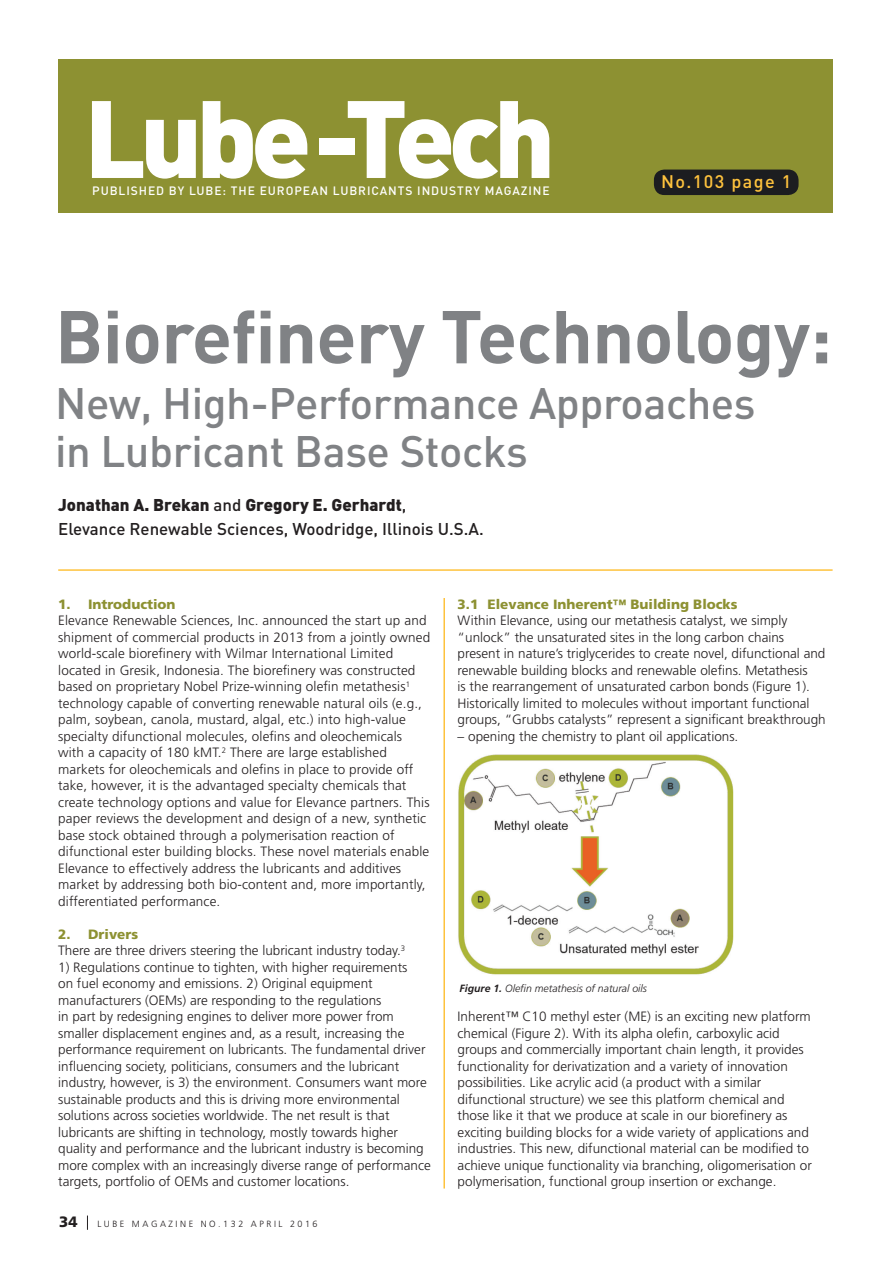
<style>
.page{position:relative;width:893px;height:1262px;background:#fff}
.page>*{position:absolute;margin:0;border:0;box-sizing:border-box;transform-origin:0 0}
.t1{font:900 108px "DIN";letter-spacing:-.06em;color:#fff}
.t2{font:700 73.5px "DIN";letter-spacing:-.01em;color:#808285}
.t3{font:500 43.5px "DIN";letter-spacing:-.01em;color:#808285}
.t4{font:500 18px "DIN";letter-spacing:.075em;color:#fec23d}
.t5{font:500 16.8px "DIN";color:#231f20}
.t6{font:900 16.8px "DIN";color:#231f20}
.t7{font:900 15px "Frutiger";color:#231f20}
.t8{font:300 13.5px/16.5px "Frutiger";color:#231f20}
.t9{font:900 13.5px "Frutiger";color:#8d9132}
.t10{font:500 12px "DIN";letter-spacing:.075em;color:#fff}
.t11{font:italic 300 10.5px "Frutiger";color:#231f20}
.t12{font:300 9px "Frutiger";letter-spacing:.28em;color:#231f20}
.s1{font-weight:500}
.s2{font-weight:700}
</style>
<div class="page">
<img style="left:458px;top:754px;width:276px;height:221px">
<div style="left:58px;top:59px;width:774px;height:153px;background:#8d9132"></div>
<div style="left:653px;top:170px;width:145px;height:25px;background:#1c1d20;border-radius:10px"></div>
<hr style="left:443px;top:598px;width:2px;height:590px;background:#fec23d">
<hr style="left:58px;top:569px;width:774px;height:2px;background:#fec23d">
<svg style="left:87px;top:1215px;width:1px;height:15px"></svg>
<p class="t1" style="left:84px;top:67px;width:472px">Lube-Tech</p>
<p class="t10" style="left:92px;top:183px;width:459px">PUBLISHED BY LUBE: THE EUROPEAN LUBRICANTS INDUSTRY MAGAZINE</p>
<p class="t4" style="left:661px;top:170px;width:132px">No.103 page 1</p>
<p class="t2" style="left:55px;top:289px;width:778px">Biorefinery Technology:</p>
<p class="t3" style="left:55px;top:375px;width:702px">New, High-Performance Approaches</p>
<p class="t3" style="left:55px;top:423px;width:474px">in Lubricant Base Stocks</p>
<p class="t6" style="left:58px;top:494px;width:349px">Jonathan A. Brekan <span class="s1">and</span> Gregory E. Gerhardt<span class="s1">,</span></p>
<p class="t5" style="left:58px;top:518px;width:427px">Elevance Renewable Sciences, Woodridge, Illinois U.S.A.</p>
<p class="t9" style="left:58px;top:596px;width:119px">1. Introduction</p>
<p class="t8" style="left:58px;top:612px;width:373px">Elevance Renewable Sciences, Inc. announced the start up and shipment of commercial products in 2013 from a jointly owned world-scale biorefinery with Wilmar International Limited located in Gresik, Indonesia. The biorefinery was constructed based on proprietary Nobel Prize-winning olefin metathesis<sup>1 </sup>technology capable of converting renewable natural oils (e.g., palm, soybean, canola, mustard, algal, etc.) into high-value specialty difunctional molecules, olefins and oleochemicals with a capacity of 180 kMT.<sup>2</sup> There are large established markets for oleochemicals and olefins in place to provide off take, however, it is the advantaged specialty chemicals that create technology options and value for Elevance partners. This paper reviews the development and design of a new, synthetic base stock obtained through a polymerisation reaction of difunctional ester building blocks. These novel materials enable Elevance to effectively address the lubricants and additives market by addressing both bio-content and, more importantly, differentiated performance.</p>
<p class="t9" style="left:58px;top:926px;width:82px">2. Drivers</p>
<p class="t8" style="left:58px;top:942px;width:348px">There are three drivers steering the lubricant industry today.<sup>3</sup></p>
<p class="t8" style="left:58px;top:959px;width:374px">1) Regulations continue to tighten, with higher requirements<br>on fuel economy and emissions. 2) Original equipment manufacturers (OEMs) are responding to the regulations<br>in part by redesigning engines to deliver more power from smaller displacement engines and, as a result, increasing the performance requirement on lubricants. The fundamental driver influencing society, politicians, consumers and the lubricant industry, however, is 3) the environment. Consumers want more sustainable products and this is driving more environmental solutions across societies worldwide. The net result is that lubricants are shifting in technology, mostly towards higher quality and performance and the lubricant industry is becoming more complex with an increasingly diverse range of performance targets, portfolio of OEMs and customer locations.</p>
<p class="t7" style="left:59px;top:1213px;width:20px">34</p>
<p class="t12" style="left:97px;top:1218px;width:222px">LUBE MAGAZINE NO.132 APRIL 2016</p>
<p class="t9" style="left:457px;top:596px;width:281px">3.1 Elevance Inherent™ Building Blocks</p>
<p class="t8" style="left:457px;top:612px;width:369px">Within Elevance, using our metathesis catalyst, we simply “unlock” the unsaturated sites in the long carbon chains present in nature’s triglycerides to create novel, difunctional and renewable building blocks and renewable olefins. Metathesis<br>is the rearrangement of unsaturated carbon bonds (Figure 1).<br>Historically limited to molecules without important functional groups, “Grubbs catalysts” represent a significant breakthrough</p>
<p class="t8" style="left:457px;top:728px;width:282px">– opening the chemistry to plant oil applications.</p>
<p class="t11" style="left:459px;top:982px;width:189px"><span class="s2">Figure 1.</span> Olefin metathesis of natural oils</p>
<p class="t8" style="left:457px;top:1008px;width:356px">Inherent™ C10 methyl ester (ME) is an exciting new platform chemical (Figure 2). With its alpha olefin, carboxylic acid groups and commercially important chain length, it provides functionality for derivatization and a variety of innovation possibilities. Like acrylic acid (a product with a similar difunctional structure) we see this platform chemical and those like it that we produce at scale in our biorefinery as exciting building blocks for a wide variety of applications and industries. This new, difunctional material can be modified to achieve unique functionality via branching, oligomerisation or polymerisation, functional group insertion or exchange.</p>
</div>
